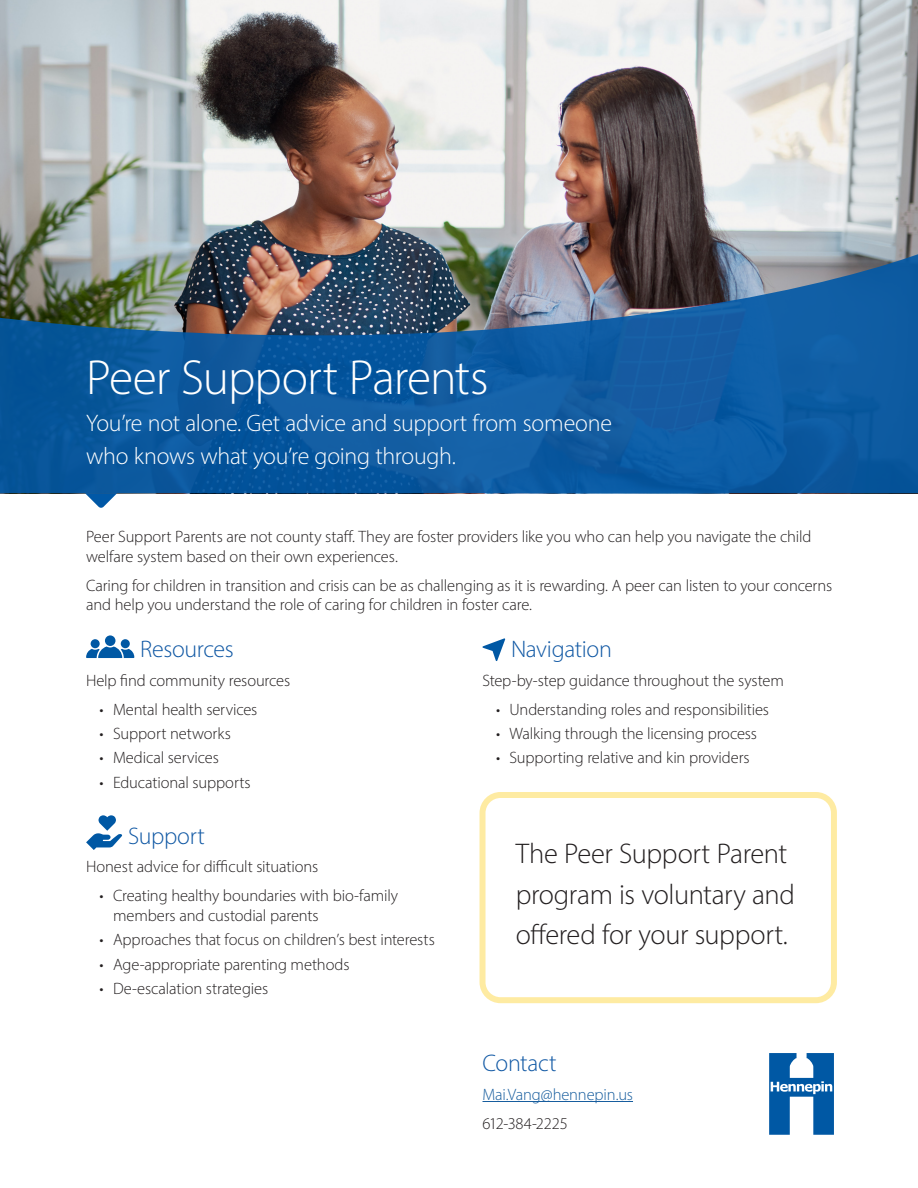
<style>
.page{position:relative;width:918px;height:1188px;background:#fff}
.page>*{position:absolute;margin:0;border:0;box-sizing:border-box;transform-origin:0 0}
.t1{font:300 49.5px "Myriad Pro";letter-spacing:-.02em;color:#fff}
.t2{font:300 28.5px/40.5px "Myriad Pro";letter-spacing:-.015em;color:#231f20}
.Subhead{font:300 24px/32.4px "Myriad Pro";letter-spacing:-.01em;color:#fff}
.t3{font:300 24px "Myriad Pro";letter-spacing:-.015em;color:#1058a4}
.Text-span_all{font:300 16.5px/19.8px "Myriad Pro";letter-spacing:-.01em;color:#231f20}
.Text{font:300 16.5px "Myriad Pro";letter-spacing:-.01em;color:#231f20}
.t4{font:300 16.5px "Myriad Pro";letter-spacing:-.01em;color:#175d9e}
</style>
<div class="page">
<svg style="left:479px;top:792px;width:358px;height:212px"></svg>
<img style="left:0;top:0;width:918px;height:240px">
<img style="left:0;top:240px;width:918px;height:253px">
<svg style="left:769px;top:1053px;width:65px;height:82px"></svg>
<svg style="left:85px;top:493px;width:32px;height:15px"></svg>
<svg style="left:86px;top:815px;width:36px;height:35px"></svg>
<svg style="left:483px;top:638px;width:22px;height:23px"></svg>
<div style="left:91px;top:639px;width:9px;height:9px;background:#0058a4;border-radius:50%"></div>
<div style="left:121px;top:639px;width:9px;height:9px;background:#0058a4;border-radius:50%"></div>
<div style="left:105px;top:635px;width:10px;height:11px;background:#0058a4;border-radius:50%"></div>
<svg style="left:86px;top:647px;width:48px;height:11px"></svg>
<hr style="left:483px;top:1101px;width:150px;height:1px;background:#175d9e">
<h1 class="t1" style="left:86px;top:347px;width:404px">Peer Support Parents</h1>
<p class="Subhead" style="left:86px;top:407px;width:528px">You’re not alone. Get advice and support from someone who knows what you’re going through.</p>
<p class="Text-span_all" style="left:86px;top:526px;width:727px">Peer Support Parents are not county staff. They are foster providers like you who can help you navigate the child welfare system based on their own experiences.</p>
<p class="Text-span_all" style="left:86px;top:575px;width:748px">Caring for children in transition and crisis can be as challenging as it is rewarding. A peer can listen to your concerns and help you understand the role of caring for children in foster care.</p>
<h2 class="t3" style="left:140px;top:635px;width:95px">Resources</h2>
<p class="Text" style="left:86px;top:671px;width:206px">Help find community resources</p>
<p class="Text-span_all" style="left:100px;top:699px;width:159px">• Mental health services</p>
<p class="Text-span_all" style="left:100px;top:724px;width:133px">• Support networks</p>
<p class="Text-span_all" style="left:100px;top:748px;width:121px">• Medical services</p>
<p class="Text-span_all" style="left:100px;top:772px;width:153px">• Educational supports</p>
<h2 class="t3" style="left:128px;top:821px;width:78px">Support</h2>
<p class="Text-span_all" style="left:86px;top:857px;width:234px">Honest advice for difficult situations</p>
<p class="Text-span_all" style="left:113px;top:886px;width:287px;text-indent:-14px">• Creating healthy boundaries with bio-family members and custodial parents</p>
<p class="Text-span_all" style="left:100px;top:930px;width:337px">• Approaches that focus on children’s best interests</p>
<p class="Text-span_all" style="left:100px;top:954px;width:251px">• Age-appropriate parenting methods</p>
<p class="Text-span_all" style="left:100px;top:978px;width:170px">• De-escalation strategies</p>
<h2 class="t3" style="left:511px;top:635px;width:102px">Navigation</h2>
<p class="Text" style="left:483px;top:671px;width:303px">Step-by-step guidance throughout the system</p>
<p class="Text-span_all" style="left:496px;top:699px;width:275px">• Understanding roles and responsibilities</p>
<p class="Text-span_all" style="left:496px;top:724px;width:263px">• Walking through the licensing process</p>
<p class="Text-span_all" style="left:496px;top:748px;width:255px">• Supporting relative and kin providers</p>
<h2 class="t2" style="left:516px;top:833px;width:281px">The Peer Support Parent program is voluntary and offered for your support.</h2>
<h2 class="t3" style="left:483px;top:1049px;width:76px">Contact</h2>
<p class="t4" style="left:483px;top:1084px;width:152px">Mai.Vang@hennepin.us</p>
<p class="Text-span_all" style="left:483px;top:1113px;width:87px">612-384-2225</p>
</div>
